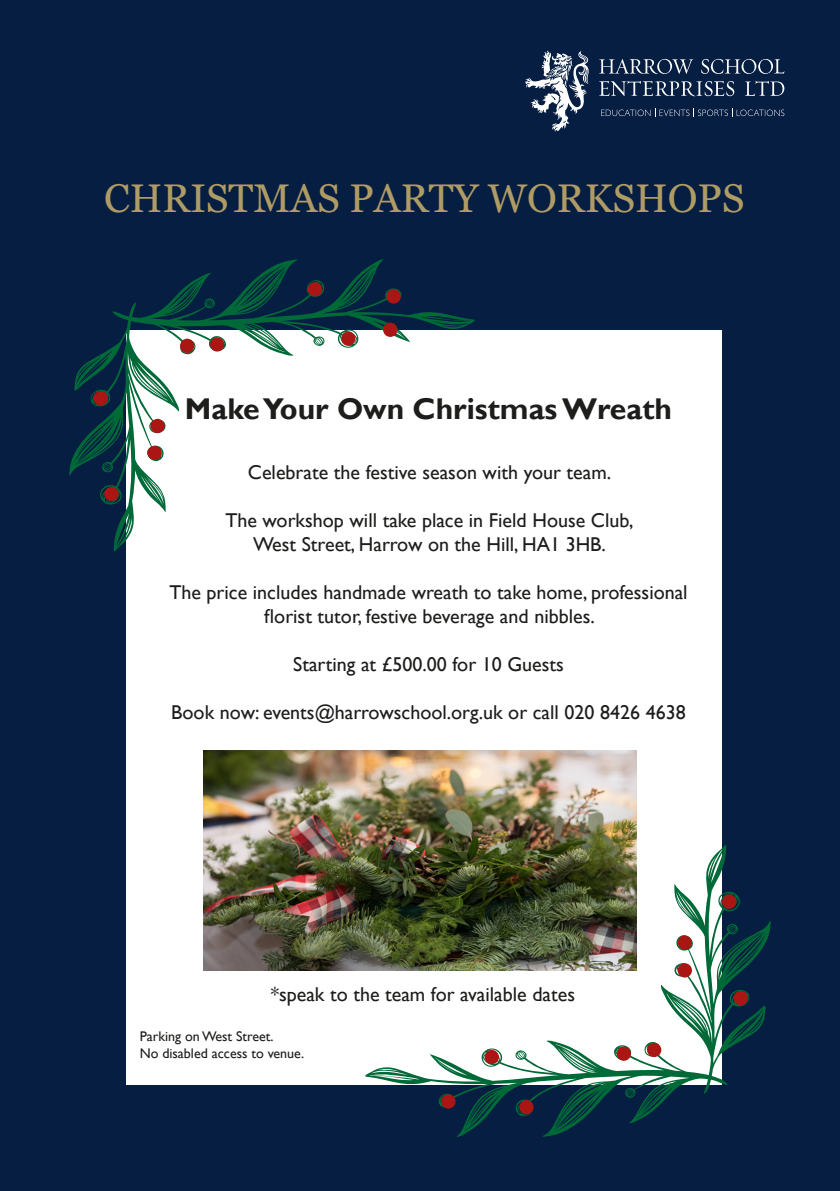
<style>
.page{position:relative;width:840px;height:1191px;background:#fff}
.page>*{position:absolute;margin:0;border:0;box-sizing:border-box;transform-origin:0 0}
.t1{font:40px "Georgia";color:#af9b64}
.t2{font:700 30px "Gill Sans";color:#1d1d1b}
.t3{font:20px/24px "Gill Sans";color:#1d1d1b;text-align:center}
.t4{font:14px "Gill Sans";color:#1d1d1b}
</style>
<div class="page">
<div style="left:0;top:0;width:839px;height:1191px;background:#061e42"></div>
<svg style="left:525px;top:51px;width:259px;height:81px"></svg>
<div style="left:126px;top:330px;width:595px;height:754px;background:#fff"></div>
<svg style="left:364px;top:844px;width:406px;height:293px"></svg>
<svg style="left:69px;top:259px;width:406px;height:292px"></svg>
<div style="left:104px;top:487px;width:14px;height:14px;background:#aa1613;border-radius:50%"></div>
<div style="left:721px;top:894px;width:15px;height:15px;background:#aa1613;border-radius:50%"></div>
<div style="left:94px;top:391px;width:14px;height:14px;background:#aa1613;border-radius:50%"></div>
<div style="left:733px;top:990px;width:14px;height:15px;background:#aa1613;border-radius:50%"></div>
<div style="left:147px;top:446px;width:15px;height:14px;background:#aa1613;border-radius:50%"></div>
<div style="left:677px;top:935px;width:14px;height:14px;background:#aa1613;border-radius:50%"></div>
<div style="left:150px;top:419px;width:15px;height:14px;background:#aa1613;border-radius:50%"></div>
<div style="left:677px;top:963px;width:14px;height:14px;background:#aa1613;border-radius:50%"></div>
<div style="left:180px;top:339px;width:14px;height:14px;background:#aa1613;border-radius:50%"></div>
<div style="left:646px;top:1042px;width:15px;height:15px;background:#aa1613;border-radius:50%"></div>
<div style="left:308px;top:282px;width:14px;height:14px;background:#aa1613;border-radius:50%"></div>
<div style="left:519px;top:1100px;width:14px;height:14px;background:#aa1613;border-radius:50%"></div>
<div style="left:386px;top:289px;width:14px;height:14px;background:#aa1613;border-radius:50%"></div>
<div style="left:341px;top:331px;width:14px;height:15px;background:#aa1613;border-radius:50%"></div>
<div style="left:484px;top:1049px;width:14px;height:15px;background:#aa1613;border-radius:50%"></div>
<div style="left:210px;top:337px;width:14px;height:14px;background:#aa1613;border-radius:50%"></div>
<div style="left:616px;top:1046px;width:14px;height:14px;background:#aa1613;border-radius:50%"></div>
<div style="left:383px;top:323px;width:14px;height:14px;background:#aa1613;border-radius:50%"></div>
<div style="left:441px;top:1094px;width:14px;height:14px;background:#aa1613;border-radius:50%"></div>
<img style="left:203px;top:750px;width:433px;height:220px">
<p class="t1" style="left:104px;top:174px;width:641px">CHRISTMAS PARTY WORKSHOPS</p>
<p class="t2" style="left:185px;top:391px;width:488px">Make Your Own Christmas Wreath</p>
<p class="t3" style="left:248px;top:460px;width:364px">Celebrate the festive season with your team.</p>
<p class="t3" style="left:225px;top:508px;width:409px">The workshop will take place in Field House Club,<br>West Street, Harrow on the Hill, HA1 3HB.</p>
<p class="t3" style="left:169px;top:580px;width:519px">The price includes handmade wreath to take home, professional florist tutor, festive beverage and nibbles.</p>
<p class="t3" style="left:293px;top:652px;width:272px">Starting at £500.00 for 10 Guests</p>
<p class="t3" style="left:171px;top:700px;width:515px">Book now: events@harrowschool.org.uk or call 020 8426 4638</p>
<p class="t3" style="left:270px;top:982px;width:306px">*speak to the team for available dates</p>
<p class="t4" style="left:140px;top:1028px;width:135px">Parking on West Street.</p>
<p class="t4" style="left:140px;top:1045px;width:166px">No disabled access to venue.</p>
</div>
